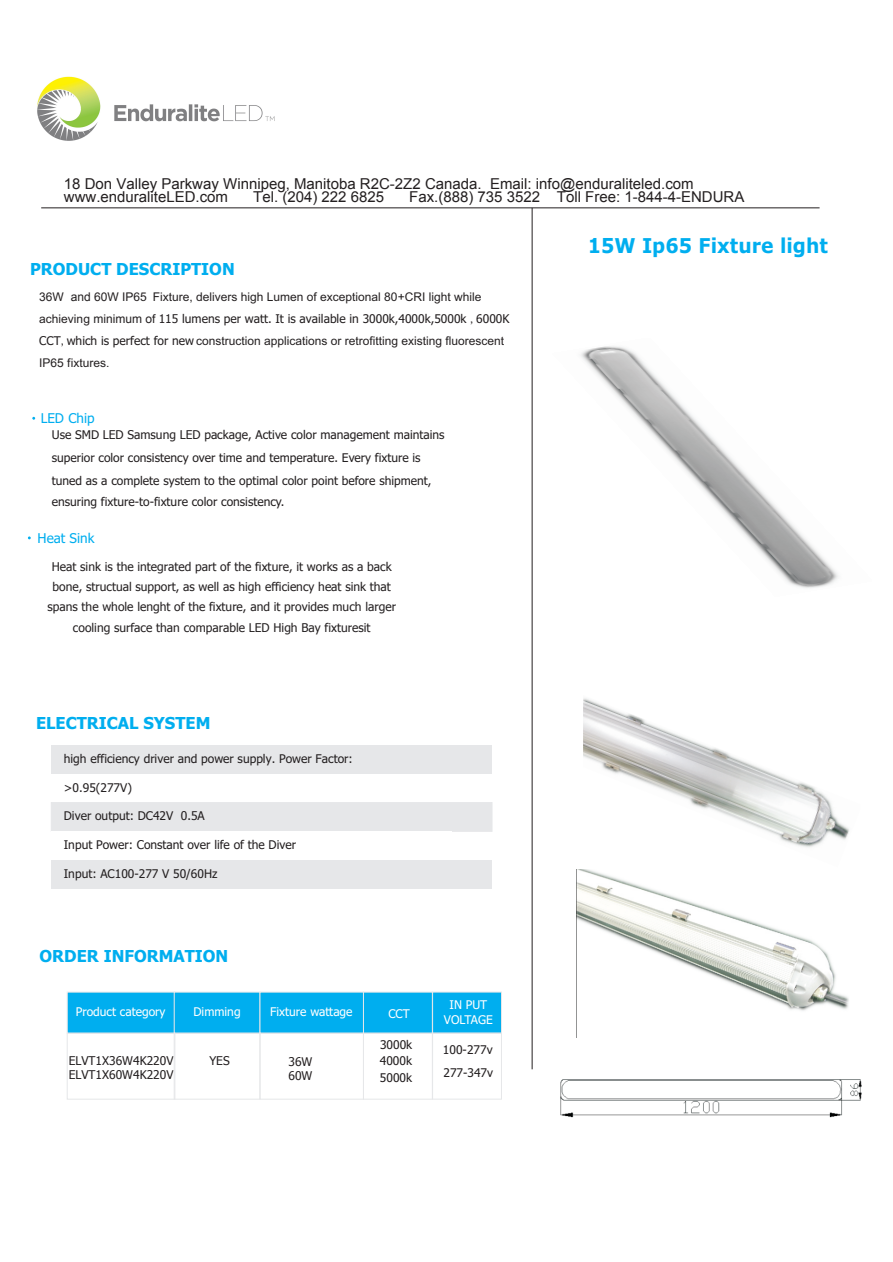
<style>
.page{position:relative;width:893px;height:1262px;background:#fff}
.page>*{position:absolute;margin:0;border:0;box-sizing:border-box;transform-origin:0 0}
.t1{font:700 20.4px "Verdana";color:#00aeef;scale:.92 1}
.t2{font:700 16.5px "Tahoma";color:#00aeef}
.t3{font:15px/12.8px "Arial";color:#231f20}
.t4{font:13.5px "Tahoma";color:#00aeef}
.t5{font:12px/20.2px "Tahoma";color:#231f20}
.t6{font:12px/22px "Arial";color:#231f20}
.t7{font:12px "Tahoma";color:#fff}
.s1{font-family:"Arial"}
.s2{font-family:"Sim Sun"}
.s3{font-family:"Tahoma"}
.s4{font-style:inherit}
</style>
<div class="page">
<div style="left:67px;top:991px;width:108px;height:42px;background:#00aeef;border:1px solid #e6e7e9"></div>
<div style="left:174px;top:991px;width:86px;height:42px;background:#00aeef;border:1px solid #e6e7e9"></div>
<div style="left:259px;top:991px;width:105px;height:42px;background:#00aeef;border:1px solid #e6e7e9"></div>
<div style="left:363px;top:991px;width:70px;height:42px;background:#00aeef;border:1px solid #e6e7e9"></div>
<div style="left:67px;top:1032px;width:108px;height:67px;border:1px solid #e6e7e9"></div>
<div style="left:174px;top:1032px;width:86px;height:67px;border:1px solid #e6e7e9"></div>
<div style="left:363px;top:1032px;width:70px;height:67px;border:1px solid #e6e7e9"></div>
<div style="left:259px;top:1032px;width:105px;height:67px;border:1px solid #e6e7e9"></div>
<hr style="left:531px;top:208px;width:1px;height:861px;background:#231f20">
<hr style="left:41px;top:207px;width:778px;height:1px;background:#231f20">
<div style="left:51px;top:802px;width:441px;height:29px;background:#e6e7e9"></div>
<div style="left:51px;top:745px;width:440px;height:29px;background:#e6e7e9"></div>
<div style="left:51px;top:860px;width:440px;height:28px;background:#e6e7e9"></div>
<div style="left:432px;top:991px;width:70px;height:42px;background:#00aeef;border:1px solid #e6e7e9"></div>
<div style="left:432px;top:1032px;width:70px;height:67px;border:1px solid #e6e7e9"></div>
<img style="left:576px;top:870px;width:273px;height:167px">
<img style="left:583px;top:698px;width:266px;height:150px">
<img style="left:560px;top:1079px;width:302px;height:39px">
<img style="left:580px;top:346px;width:258px;height:242px">
<img style="left:37px;top:76px;width:238px;height:65px">
<p class="t3" style="left:64px;top:178px;width:631px">18 Don Valley Parkway Winnipeg, Manitoba R2C-2Z2 Canada. Email: info@enduraliteled.com www.enduraliteLED.com</p>
<p class="t3" style="left:253px;top:190px;width:132px">Tel. (204) 222 6825</p>
<p class="t3" style="left:409px;top:190px;width:337px">Fax.(888) 735 3522 Toll Free: 1-844-4-ENDURA</p>
<h2 class="t2" style="left:30px;top:262px;width:206px">PRODUCT DESCRIPTION</h2>
<p class="t6" style="left:39px;top:286px;width:443px">36W and 60W IP65 Fixture, delivers high Lumen of exceptional 80+CRI light while</p>
<p class="t5" style="left:39px;top:310px;width:471px"><span class="s1">achieving minimum of</span> 115 lumens per watt. It is available in 3000k,4000k,5000k <span class="s2">,</span>6000K</p>
<p class="t6" style="left:39px;top:331px;width:466px"><span class="s3">CCT</span><span class="s2">,</span><span class="s3">which is perfect for new</span> construction applications or retrofitting existing fluorescent<br>IP65 fixtures.</p>
<p class="t4" style="left:41px;top:412px;width:55px">LED Chip</p>
<p class="t5" style="left:52px;top:424px;width:394px;line-height:22.6px">Use SMD LED Samsung LED package, Active color management maintains superior color consistency over time and temperature. Every fixture is tuned as a complete system to the optimal color point before shipment,</p>
<p class="t5" style="left:52px;top:492px;width:234px">ensuring fixture-to-fixture color consistency.</p>
<p class="t4" style="left:38px;top:532px;width:58px">Heat Sink</p>
<p class="t5" style="left:47px;top:557px;width:350px;text-align:center">Heat sink is the integrated part of the fixture, it works as a back bone, structual support, as well as high efficiency heat sink that spans the whole lenght of the fixture, and it provides much larger cooling surface than comparable LED High Bay fixturesit</p>
<h2 class="t2" style="left:36px;top:716px;width:176px">ELECTRICAL SYSTEM</h2>
<p class="t5" style="left:64px;top:749px;width:290px">high efficiency driver and power supply. Power Factor:</p>
<p class="t5" style="left:64px;top:778px;width:70px">&gt;0.95(277V)</p>
<p class="t5" style="left:64px;top:806px;width:142px">Diver output: DC42V 0.5A</p>
<p class="t5" style="left:64px;top:835px;width:234px">Input Power: Constant over life of the Diver</p>
<p class="t5" style="left:64px;top:864px;width:155px">Input: AC100-277 V 50/60Hz</p>
<h2 class="t2" style="left:40px;top:949px;width:190px">ORDER INFORMATION</h2>
<p class="t7" style="left:76px;top:1006px;width:91px">Product category</p>
<p class="t7" style="left:193px;top:1006px;width:49px">Dimming</p>
<p class="t7" style="left:270px;top:1006px;width:84px">Fixture wattage</p>
<p class="t7" style="left:388px;top:1009px;width:23px">CCT</p>
<p class="t5" style="left:69px;top:1054px;width:106px;line-height:14.4px">ELVT1X36W4K220V<br>ELVT1X60W4K220V</p>
<p class="t5" style="left:209px;top:1051px;width:22px">YES</p>
<p class="t5" style="left:380px;top:1053px;width:34px;line-height:17.1px">4000k<br>5000k</p>
<p class="t5" style="left:380px;top:1035px;width:34px">3000k</p>
<p class="t5" style="left:288px;top:1055px;width:25px;line-height:14px">36W<br>60W</p>
<p class="t7" style="left:449px;top:1000px;width:39px">IN PUT</p>
<p class="t7" style="left:444px;top:1014px;width:50px">VOLTAGE</p>
<p class="t5" style="left:443px;top:1040px;width:51px">100-277v</p>
<p class="t5" style="left:443px;top:1063px;width:51px">277-347v</p>
<h1 class="t1" style="left:587px;top:237px;width:263px"><span class="s4">15</span>W Ip65 Fixture light</h1>
</div>
